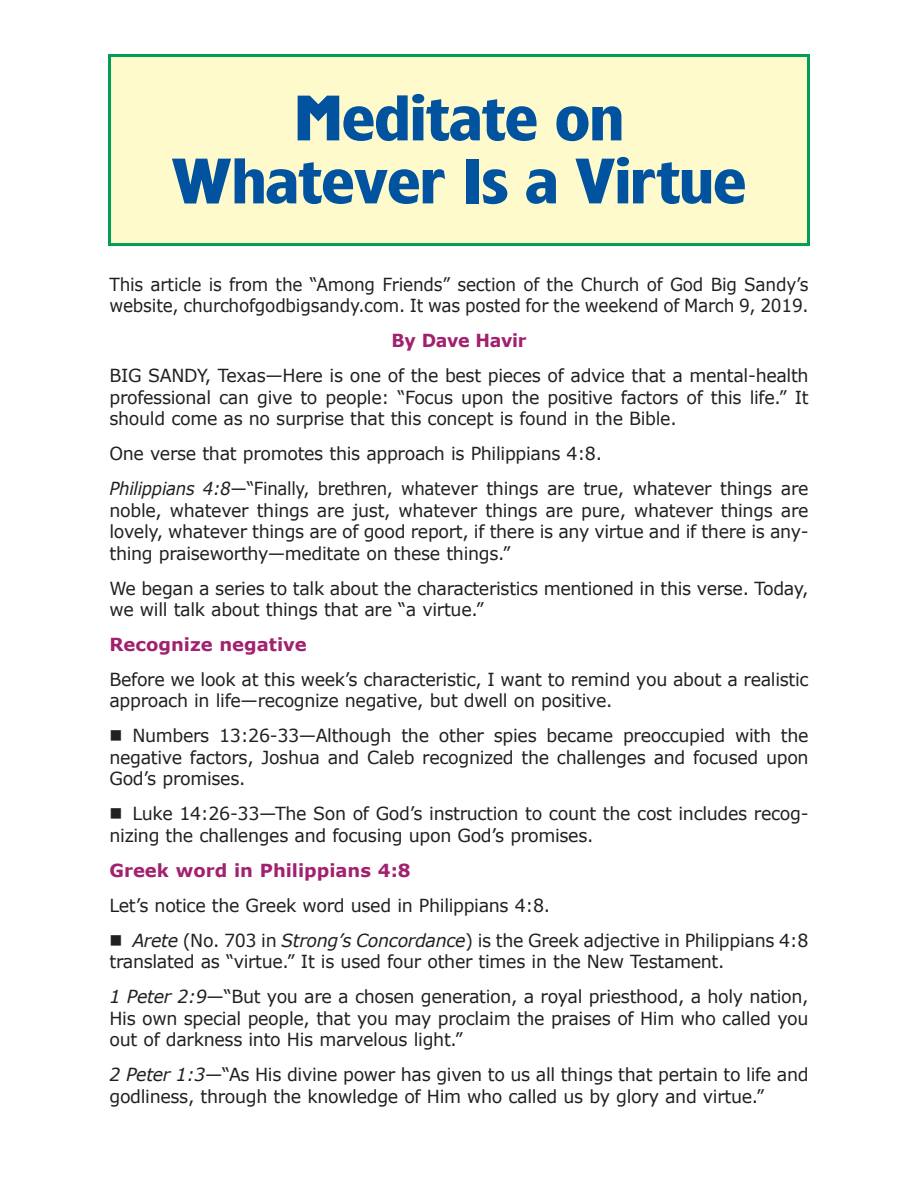
<style>
.page{position:relative;width:918px;height:1188px;background:#fff}
.page>*{position:absolute;margin:0;border:0;box-sizing:border-box;transform-origin:0 0}
.t1{font:700 60px/63px "Forever";color:#0153a0;text-align:center;scale:1.05 1}
.t2{font:18px/21.5px "Verdana";letter-spacing:-.02em;color:#231f20}
.t3{font:18px/21.5px "Verdana";letter-spacing:-.02em;color:#231f20;scale:.94 1}
.t4{font:700 18px "Verdana";color:#a1216f}
.t5{font:700 18px "Verdana";letter-spacing:-.02em;color:#a1216f}
.s1{font-style:italic}
</style>
<div class="page">
<div style="left:110px;top:56px;width:698px;height:189px;background:#fffacb"></div>
<div style="left:108px;top:54px;width:702px;height:192px;border:3px solid #009e57"></div>
<h1 class="t1" style="left:172px;top:93px;width:548px">Meditate on<br>Whatever Is a Virtue</h1>
<p class="t3" style="left:110px;top:273px;width:745px">This article is from the “Among Friends” section of the Church of God Big Sandy’s website, churchofgodbigsandy.com. It was posted for the weekend of March 9, 2019.</p>
<p class="t5" style="left:392px;top:329px;width:136px">By Dave Havir</p>
<p class="t2" style="left:109px;top:364px;width:701px;text-align:justify">BIG SANDY, Texas—Here is one of the best pieces of advice that a mental-health professional can give to people: “Focus upon the positive factors of this life.” It should come as no surprise that this concept is found in the Bible.</p>
<p class="t2" style="left:109px;top:436px;width:701px;line-height:35px">One verse that promotes this approach is Philippians 4:8.<br><span class="s1">Philippians 4:8</span>—“Finally, brethren, whatever things are true, whatever things are</p>
<p class="t2" style="left:109px;top:499px;width:701px;text-align:justify">noble, whatever things are just, whatever things are pure, whatever things are lovely, whatever things are of good report, if there is any virtue and if there is any&shy;thing praiseworthy—meditate on these things.”</p>
<p class="t2" style="left:109px;top:577px;width:701px">We began a series to talk about the characteristics mentioned in this verse. Today, we will talk about things that are “a virtue.”</p>
<p class="t4" style="left:110px;top:633px;width:199px">Recognize negative</p>
<p class="t2" style="left:110px;top:668px;width:701px">Before we look at this week’s characteristic, I want to remind you about a realistic approach in life—recognize negative, but dwell on positive.</p>
<p class="t2" style="left:110px;top:725px;width:701px;text-align:justify;text-indent:23px">Numbers 13:26-33—Although the other spies became preoccupied with the negative factors, Joshua and Caleb recognized the challenges and focused upon God’s promises.</p>
<p class="t2" style="left:110px;top:802px;width:701px;text-indent:23px">Luke 14:26-33—The Son of God’s instruction to count the cost includes recog&shy;nizing the challenges and focusing upon God’s promises.</p>
<p class="t4" style="left:110px;top:859px;width:303px">Greek word in Philippians 4:8</p>
<p class="t2" style="left:132px;top:887px;width:678px;line-height:35px;text-indent:-23px">Let’s notice the Greek word used in Philippians 4:8.<br><span class="s1">Arete</span> (No. 703 in <span class="s1">Strong’s Concordance</span>) is the Greek adjective in Philippians 4:8</p>
<p class="t2" style="left:109px;top:944px;width:701px;line-height:35px">translated as “virtue.” It is used four other times in the New Testament.<br><span class="s1">1 Peter 2:9</span>—“But you are a chosen generation, a royal priesthood, a holy nation,</p>
<p class="t2" style="left:109px;top:1007px;width:701px">His own special people, that you may proclaim the praises of Him who called you out of darkness into His marvelous light.”</p>
<p class="t2" style="left:109px;top:1063px;width:701px"><span class="s1">2 Peter 1:3</span>—“As His divine power has given to us all things that pertain to life and godliness, through the knowledge of Him who called us by glory and virtue.”</p>
</div>
